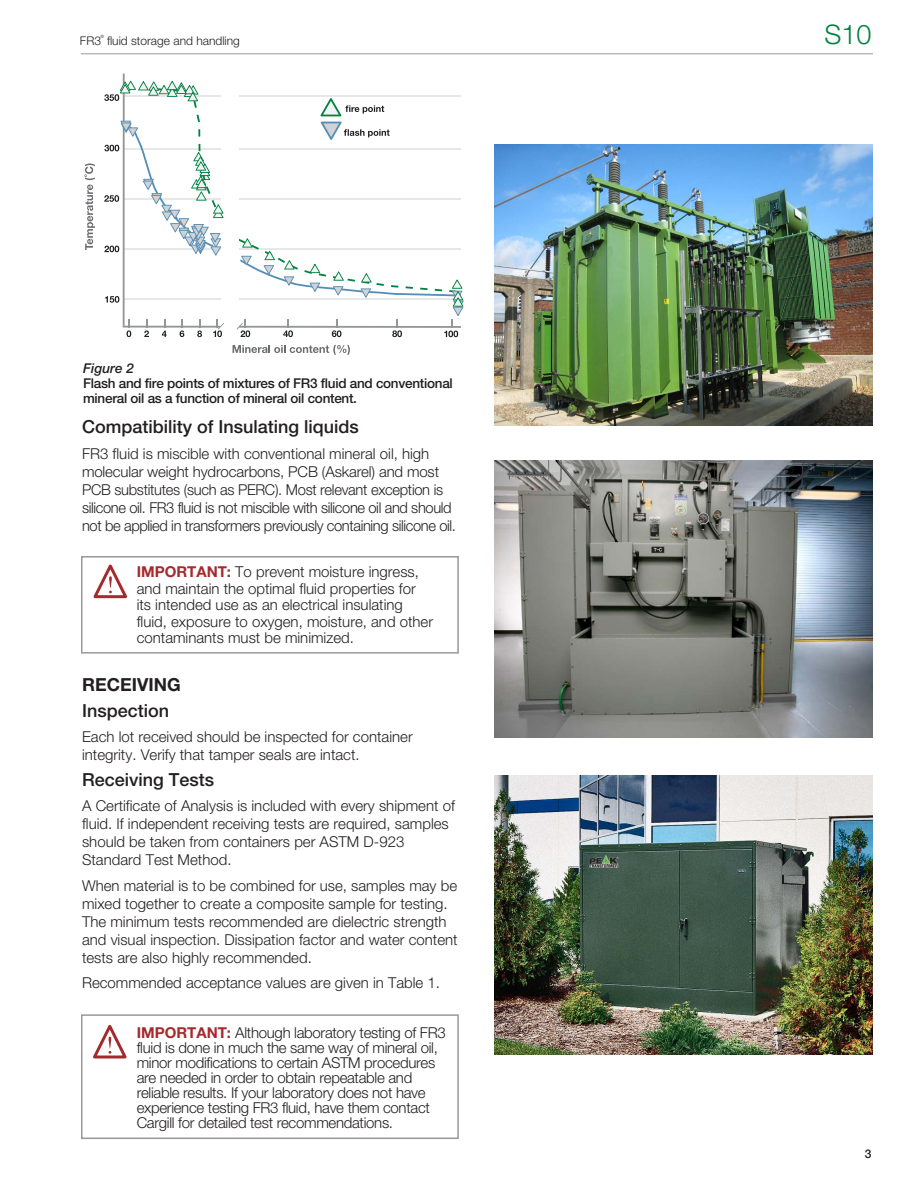
<style>
.page{position:relative;width:918px;height:1188px;background:#fff}
.page>*{position:absolute;margin:0;border:0;box-sizing:border-box;transform-origin:0 0}
.t1{font:300 27px "Helvetica Neue LT Std";color:#008240}
.SECOND_ORDER_HEAD{font:500 18px "Helvetica Neue LT Std";color:#231f20}
.Normal{font:700 18px "Helvetica Neue LT Std";color:#231f20}
.Normal-2{font:300 15px/18px "Helvetica Neue LT Std";color:#231f20}
.Normal-3{font:300 15px/15px "Helvetica Neue LT Std";letter-spacing:-.02em;color:#231f20}
.FIG-B{font:500 13.5px/15px "Helvetica Neue LT Std";letter-spacing:-.02em;color:#231f20}
.t2{font:300 12px "Helvetica Neue LT Std";color:#231f20}
.t3{font:500 12px "Helvetica Neue LT Std";color:#231f20}
.t4{font:300 4.35px "Helvetica Neue LT Std";color:#231f20}
.s1{font-style:italic}
.s2{font-weight:700;color:#a52a2e}
</style>
<div class="page">
<hr style="left:81px;top:53px;width:792px;height:1px;background:#99989b">
<svg style="left:233px;top:345px;width:117px;height:10px"></svg>
<svg style="left:84px;top:163px;width:11px;height:87px"></svg>
<svg style="left:105px;top:296px;width:14px;height:7px"></svg>
<svg style="left:123px;top:73px;width:338px;height:255px"></svg>
<svg style="left:320px;top:98px;width:64px;height:18px"></svg>
<svg style="left:321px;top:122px;width:69px;height:18px"></svg>
<svg style="left:127px;top:319px;width:4px;height:18px"></svg>
<svg style="left:144px;top:319px;width:5px;height:18px"></svg>
<svg style="left:162px;top:319px;width:5px;height:18px"></svg>
<svg style="left:180px;top:319px;width:4px;height:18px"></svg>
<svg style="left:197px;top:319px;width:5px;height:18px"></svg>
<hr style="left:221px;top:325px;width:18px;height:3px;background:#fff">
<div style="left:221px;top:86px;width:18px;height:241px;background:#fff"></div>
<svg style="left:104px;top:81px;width:120px;height:175px"></svg>
<svg style="left:213px;top:319px;width:11px;height:18px"></svg>
<svg style="left:236px;top:238px;width:228px;height:99px"></svg>
<div style="left:81px;top:556px;width:378px;height:98px;border:2px solid #99989b"></div>
<svg style="left:93px;top:564px;width:35px;height:35px"></svg>
<div style="left:81px;top:1014px;width:378px;height:125px;border:2px solid #99989b"></div>
<svg style="left:93px;top:1024px;width:34px;height:35px"></svg>
<img style="left:495px;top:145px;width:378px;height:281px">
<img style="left:495px;top:460px;width:378px;height:277px">
<img style="left:495px;top:776px;width:378px;height:278px">
<p class="t2" style="left:80px;top:33px;width:23px">FR3</p>
<p class="t4" style="left:101px;top:34px;width:5px">®</p>
<p class="t2" style="left:107px;top:33px;width:134px">fluid storage and handling</p>
<h1 class="t1" style="left:824px;top:18px;width:49px">S10</h1>
<p class="FIG-B" style="left:83px;top:361px;width:371px"><span class="s1">Figure 2<br></span>Flash and fire points of mixtures of FR3 fluid and conventional mineral oil as a function of mineral oil content.</p>
<p class="SECOND_ORDER_HEAD" style="left:82px;top:416px;width:278px">Compatibility of Insulating liquids</p>
<p class="Normal-3" style="left:82px;top:444px;width:373px;line-height:18px">FR3 fluid is miscible with conventional mineral oil, high molecular weight hydrocarbons, PCB (Askarel) and most PCB substitutes (such as PERC). Most relevant exception is silicone oil. FR3 fluid is not miscible with silicone oil and should not be applied in transformers previously containing silicone oil.</p>
<p class="Normal-2" style="left:137px;top:564px;width:298px;line-height:16.5px"><span class="s2">IMPORTANT:</span> To prevent moisture ingress, and maintain the optimal fluid properties for its intended use as an electrical insulating fluid, exposure to oxygen, moisture, and other contaminants must be minimized.</p>
<p class="Normal" style="left:82px;top:674px;width:100px">RECEIVING</p>
<p class="SECOND_ORDER_HEAD" style="left:82px;top:700px;width:89px">Inspection</p>
<p class="Normal-2" style="left:82px;top:728px;width:332px">Each lot received should be inspected for container integrity. Verify that tamper seals are intact.</p>
<p class="SECOND_ORDER_HEAD" style="left:82px;top:769px;width:134px">Receiving Tests</p>
<p class="Normal-2" style="left:82px;top:797px;width:374px">A Certificate of Analysis is included with every shipment of fluid. If independent receiving tests are required, samples should be taken from containers per ASTM D-923<br>Standard Test Method.</p>
<p class="Normal-2" style="left:82px;top:876px;width:377px">When material is to be combined for use, samples may be mixed together to create a composite sample for testing.<br>The minimum tests recommended are dielectric strength and visual inspection. Dissipation factor and water content tests are also highly recommended.</p>
<p class="Normal-2" style="left:82px;top:974px;width:357px">Recommended acceptance values are given in Table 1.</p>
<p class="Normal-3" style="left:137px;top:1025px;width:311px"><span class="s2">IMPORTANT:</span> Although laboratory testing of FR3 fluid is done in much the same way of mineral oil, minor modifications to certain ASTM procedures are needed in order to obtain repeatable and reliable results. If your laboratory does not have experience testing FR3 fluid, have them contact Cargill for detailed test recommendations.</p>
<p class="t3" style="left:865px;top:1146px;width:8px">3</p>
</div>
